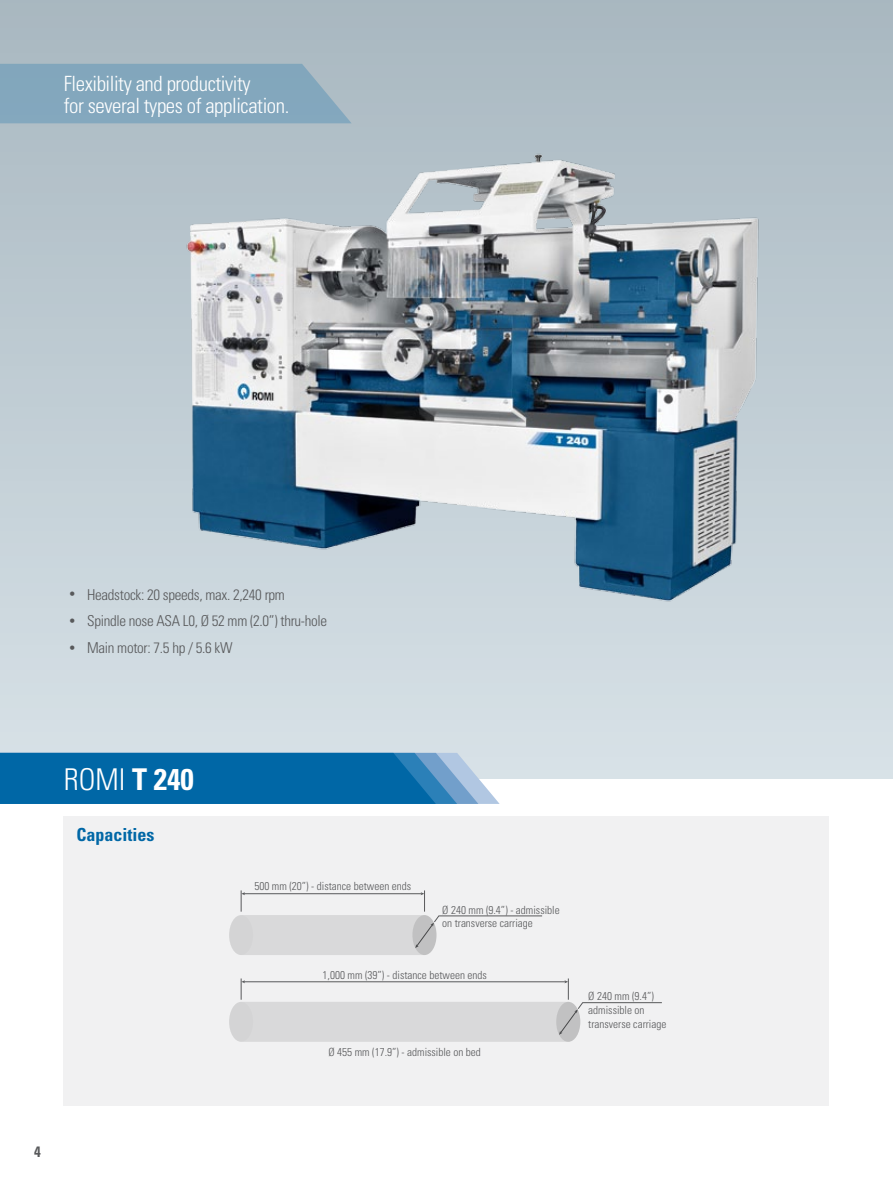
<style>
.page{position:relative;width:893px;height:1191px;background:#fff}
.page>*{position:absolute;margin:0;border:0;box-sizing:border-box;transform-origin:0 0}
.t1{font:300 condensed 30px "Univers";color:#fff}
.t2{font:300 condensed 21px/22.5px "Univers";letter-spacing:-.02em;color:#fff}
.t3{font:700 condensed 18px "Univers";color:#0067a6}
.t4{font:300 condensed 15px "Univers";letter-spacing:-.02em;color:#58595b}
.t5{font:700 condensed 15px "Univers";color:#58595b}
.t6{font:300 condensed 11.25px/13.5px "Univers";color:#58595b}
.s1{font-weight:700;font-size:12px}
.s2{font-weight:700}
</style>
<div class="page">
<div style="left:0;top:0;width:893px;height:778px;background:linear-gradient(to bottom,#a8b7c0,#d7e1e7)"></div>
<svg style="left:892px;top:0;width:1px;height:778px"></svg>
<svg style="left:0;top:753px;width:500px;height:51px;background:#1774ad"></svg>
<svg style="left:0;top:64px;width:352px;height:59px;background:#85a8bd"></svg>
<div style="left:64px;top:816px;width:765px;height:290px;background:#f1f1f2"></div>
<svg style="left:229px;top:978px;width:433px;height:63px"></svg>
<svg style="left:229px;top:890px;width:313px;height:65px"></svg>
<img style="left:162px;top:129px;width:632px;height:495px">
<h2 class="t2" style="left:64px;top:72px;width:227px">Flexibility and productivity<br>for several types of application.</h2>
<h3 class="t4" style="left:70px;top:585px;width:217px"><span class="s1">•</span> Headstock: 20 speeds, max. 2,240 rpm</h3>
<h3 class="t4" style="left:70px;top:612px;width:259px"><span class="s1">•</span> Spindle nose ASA L0, Ø 52 mm (2.0”) thru-hole</h3>
<h3 class="t4" style="left:70px;top:638px;width:164px"><span class="s1">•</span> Main motor: 7.5 hp / 5.6 kW</h3>
<h1 class="t1" style="left:64px;top:761px;width:131px">ROMI <span class="s2">T 240</span></h1>
<h3 class="t3" style="left:77px;top:823px;width:80px">Capacities</h3>
<h3 class="t5" style="left:34px;top:1142px;width:8px">4</h3>
<p class="t6" style="left:254px;top:879px;width:158px">500 mm (20”) - distance between ends</p>
<p class="t6" style="left:442px;top:903px;width:119px">Ø 240 mm (9.4”) - admissible on transverse carriage</p>
<p class="t6" style="left:323px;top:967px;width:166px">1,000 mm (39”) - distance between ends</p>
<p class="t6" style="left:328px;top:1045px;width:154px">Ø 455 mm (17.9”) - admissible on bed</p>
<p class="t6" style="left:588px;top:989px;width:80px">Ø 240 mm (9.4”) admissible on transverse carriage</p>
</div>
